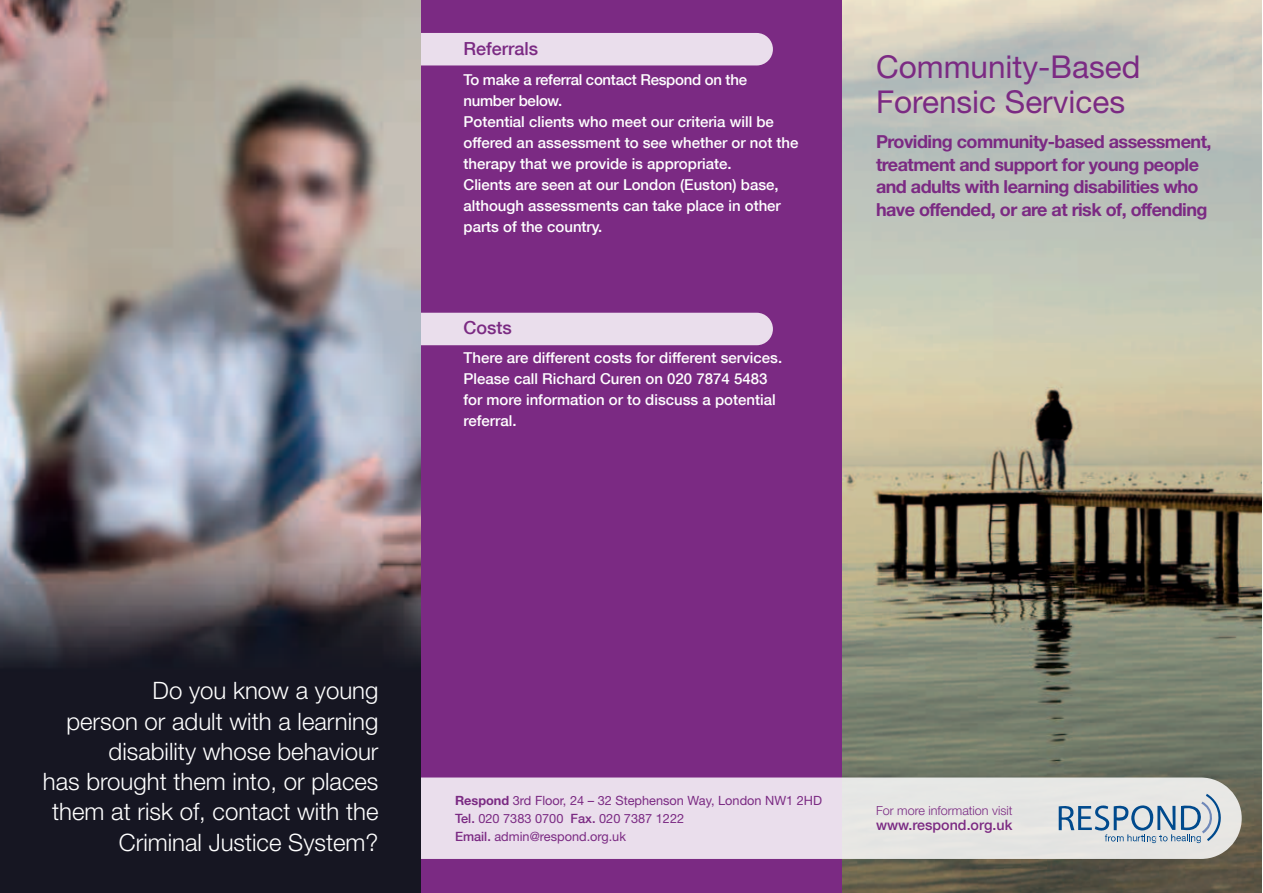
<style>
.page{position:relative;width:1263px;height:893px;background:#fff}
.page>*{position:absolute;margin:0;border:0;box-sizing:border-box;transform-origin:0 0}
.t1{font:31.5px/34.5px "Helvetica Neue";color:#7b2a83}
.t2{font:300 24px/30.3px "Helvetica Neue";color:#fff;text-align:right}
.t3{font:700 18px/22.5px "Helvetica Neue";letter-spacing:-.03em;color:#7b2a83}
.t4{font:500 18px "Helvetica Neue";color:#7b2a83}
.t5{font:500 15px/21px "Helvetica Neue";color:#fff}
.t6{font:500 14.25px "Helvetica Neue";color:#7b2a83}
.t7{font:12.75px/18px "Helvetica Neue";color:#7b2a83}
.t8{font:300 12.6px "Helvetica Neue";color:#7b2a83}
.s1{font-weight:700}
.s2{font-weight:500}
</style>
<div class="page">
<div style="left:421px;top:0;width:421px;height:893px;background:#7b2a83"></div>
<img style="left:842px;top:0;width:420px;height:893px">
<div style="left:421px;top:313px;width:352px;height:32px;background:#eadeec"></div>
<div style="left:421px;top:33px;width:352px;height:32px;background:#eadeec"></div>
<svg style="left:421px;top:777px;width:821px;height:82px;background:#e5dee5"></svg>
<svg style="left:1059px;top:794px;width:162px;height:49px;background:#b8c6d2"></svg>
<img style="left:0;top:0;width:421px;height:893px">
<p class="t4" style="left:463px;top:38px;width:76px">Referrals</p>
<p class="t5" style="left:463px;top:69px;width:336px">To make a referral contact Respond on the number below.<br>Potential clients who meet our criteria will be offered an assessment to see whether or not the therapy that we provide is appropriate.<br>Clients are seen at our London (Euston) base, although assessments can take place in other parts of the country.</p>
<p class="t4" style="left:463px;top:316px;width:50px">Costs</p>
<p class="t5" style="left:463px;top:347px;width:320px">There are different costs for different services.<br>Please call Richard Curen on 020 7874 5483 for more information or to discuss a potential referral.</p>
<h1 class="t1" style="left:876px;top:49px;width:266px">Community-Based<br>Forensic Services</h1>
<p class="t3" style="left:876px;top:130px;width:337px">Providing community-based assessment, treatment and support for young people and adults with learning disabilities who have offended, or are at risk of, offending</p>
<h2 class="t2" style="left:43px;top:675px;width:337px">Do you know a young<br>person or adult with a learning disability whose behaviour<br>has brought them into, or places them at risk of, contact with the<br>Criminal Justice System?</h2>
<p class="t7" style="left:455px;top:791px;width:369px"><span class="s1">Respond</span> 3rd Floor, 24 – 32 Stephenson Way, London NW1 2HD<br><span class="s2">Tel.</span> 020 7383 0700 <span class="s2">Fax.</span> 020 7387 1222<br><span class="s2">Email.</span> admin@respond.org.uk</p>
<p class="t8" style="left:876px;top:803px;width:138px">For more information visit</p>
<p class="t6" style="left:876px;top:816px;width:138px">www.respond.org.uk</p>
</div>
